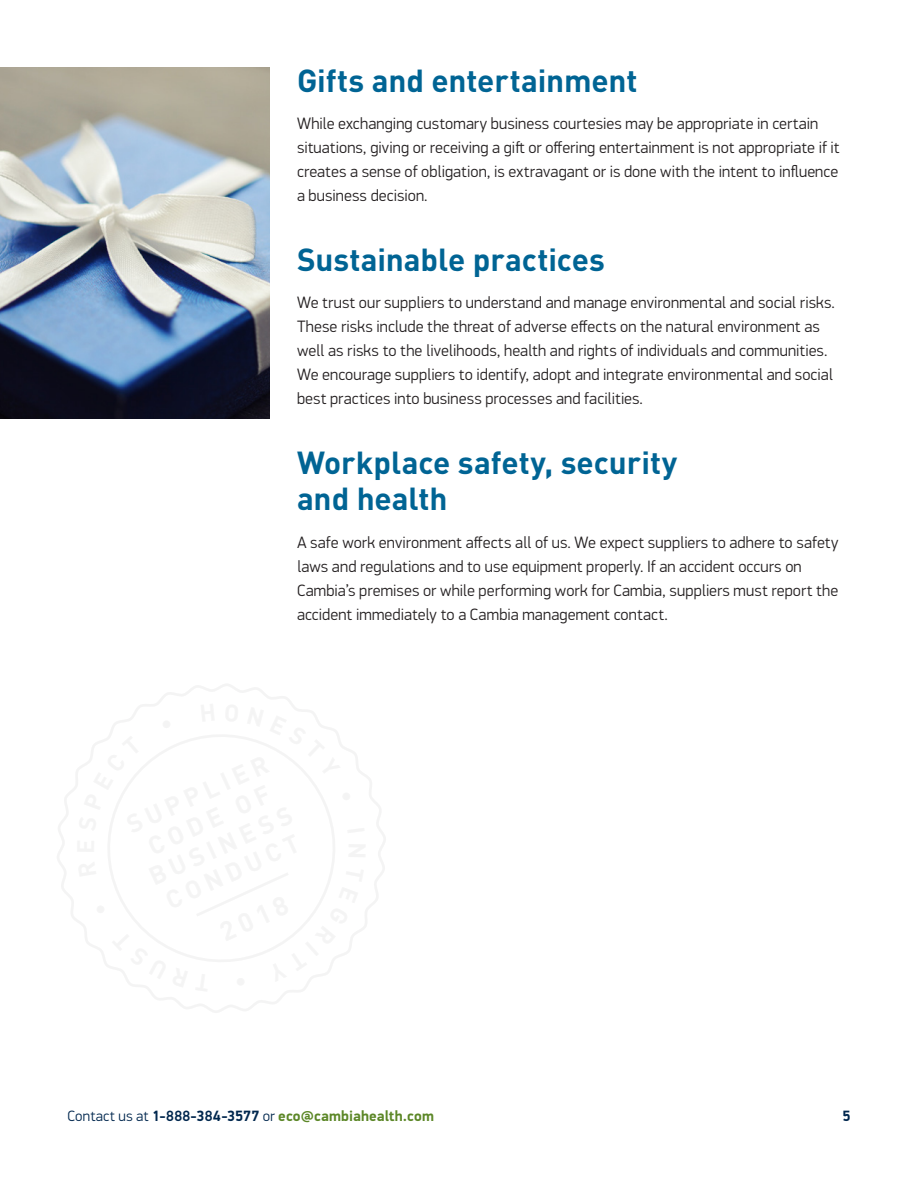
<style>
.page{position:relative;width:918px;height:1188px;background:#fff}
.page>*{position:absolute;margin:0;border:0;box-sizing:border-box;transform-origin:0 0}
.t1{font:700 31.5px/36px "DIN Pro";letter-spacing:-.005em;color:#006494}
.Body{font:300 16.5px/24px "PF Din Display Pro";letter-spacing:.01em;color:#231f20}
.t2{font:700 15px "PF Din Display Pro";letter-spacing:.01em;color:#5c8727}
.t3{font:700 15px "PF Din Display Pro";color:#00274e}
.s1{font-weight:300;color:#00274e}
.s2{color:#00274e}
</style>
<div class="page">
<svg style="left:57px;top:684px;width:329px;height:329px"></svg>
<svg style="left:89px;top:716px;width:261px;height:264px"></svg>
<svg style="left:193px;top:870px;width:99px;height:49px"></svg>
<img style="left:0;top:68px;width:270px;height:350px">
<p class="t1" style="left:297px;top:58px;width:342px">Gifts and entertainment</p>
<p class="Body" style="left:297px;top:112px;width:544px">While exchanging customary business courtesies may be appropriate in certain situations, giving or receiving a gift or offering entertainment is not appropriate if it creates a sense of obligation, is extravagant or is done with the intent to influence a business decision.</p>
<p class="t1" style="left:297px;top:238px;width:309px">Sustainable practices</p>
<p class="Body" style="left:297px;top:291px;width:540px">We trust our suppliers to understand and manage environmental and social risks.<br>These risks include the threat of adverse effects on the natural environment as well as risks to the livelihoods, health and rights of individuals and communities.<br>We encourage suppliers to identify, adopt and integrate environmental and social best practices into business processes and facilities.</p>
<p class="t1" style="left:297px;top:441px;width:382px">Workplace safety, security and health</p>
<p class="Body" style="left:297px;top:530px;width:543px">A safe work environment affects all of us. We expect suppliers to adhere to safety laws and regulations and to use equipment properly. If an accident occurs on Cambia’s premises or while performing work for Cambia, suppliers must report the accident immediately to a Cambia management contact.</p>
<p class="t2" style="left:68px;top:1106px;width:368px"><span class="s1">Contact us at</span> <span class="s2">1-888-384-3577</span> <span class="s1">or</span> eco@cambiahealth.com</p>
<p class="t3" style="left:842px;top:1106px;width:10px">5</p>
</div>
